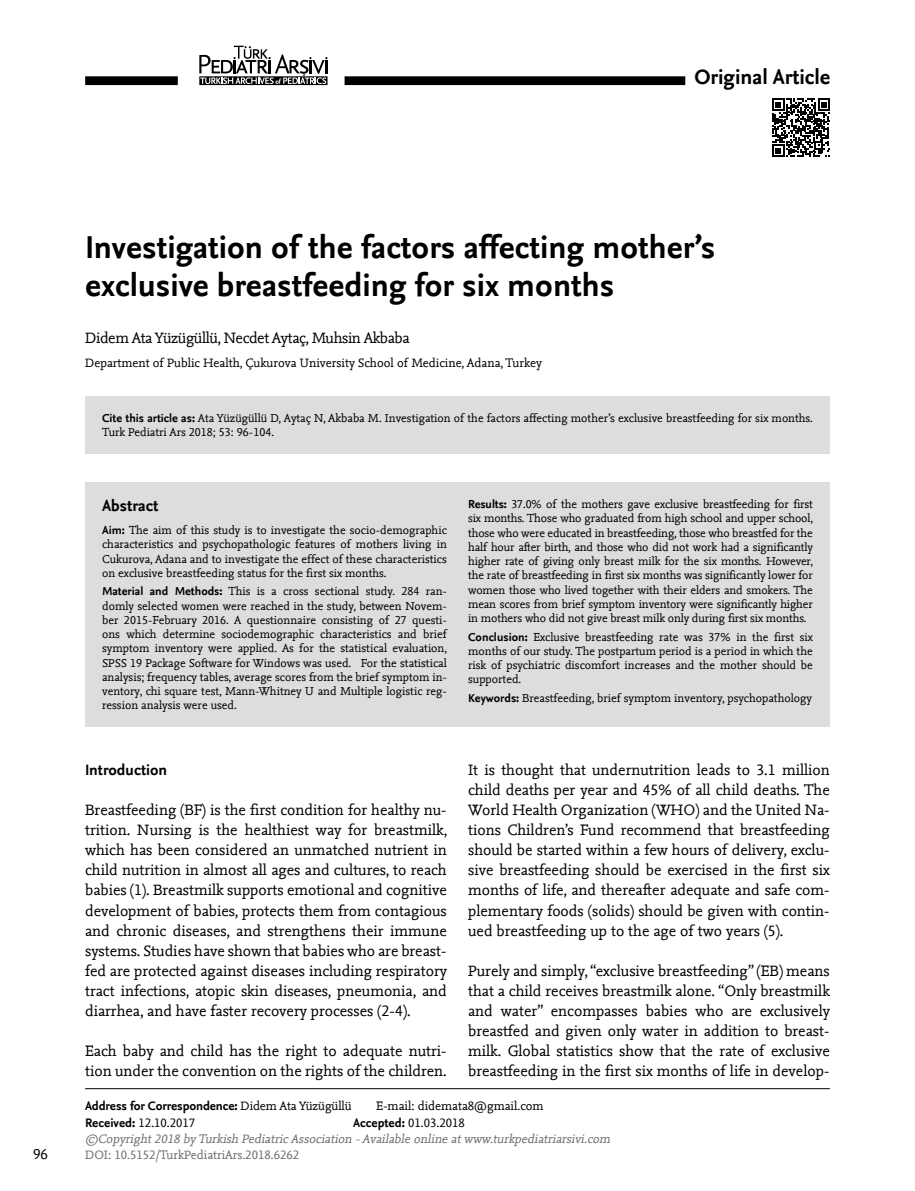
<style>
.page{position:relative;width:915px;height:1191px;background:#fff}
.page>*{position:absolute;margin:0;border:0;box-sizing:border-box;transform-origin:0 0}
.t1{font:700 33px/37.5px "Nexus Sans TF";color:#000}
.t2{font:700 21.75px "Nexus Sans TF";color:#000}
.t3{font:700 16.5px "Nexus Sans TF";color:#000}
.t4{font:15.75px/20.1px "Nexus Mix TF";color:#000;text-align:justify}
.t5{font:15.75px "Nexus Mix TF";letter-spacing:-.025em;color:#000}
.t6{font:700 15.75px "Nexus Sans TF";color:#000}
.t7{font:15px "Nexus Mix TF";color:#000}
.t8{font:12.75px "Nexus Mix TF";color:#000}
.t9{font:italic 12.75px/15.6px "Nexus Mix TF";color:#6d6e71}
.t10{font:700 12.75px "Nexus Sans TF";letter-spacing:-.01em;color:#000}
.t11{font:12.75px "Nexus Mix TF";color:#6d6e71}
.t12{font:12px/14.2px "Nexus Mix TF";color:#000;text-align:justify}
.s1{font-family:"Nexus Sans TF";font-weight:700}
.s2{font-family:"Nexus Mix TF";font-weight:400}
.s3{font-family:"Nexus Sans TF";font-weight:700;font-style:normal;color:#000}
.s4{font-style:normal;color:#000}
</style>
<div class="page">
<div style="left:85px;top:482px;width:744px;height:245px;background:#dcddde"></div>
<div style="left:85px;top:396px;width:744px;height:57px;background:#dcddde"></div>
<svg style="left:344px;top:76px;width:341px;height:9px;background:#090909"></svg>
<svg style="left:85px;top:76px;width:93px;height:9px"></svg>
<svg style="left:199px;top:46px;width:128px;height:39px"></svg>
<hr style="left:85px;top:1088px;width:744px;height:1px;background:#000">
<svg style="left:772px;top:98px;width:58px;height:59px"></svg>
<h2 class="t2" style="left:694px;top:64px;width:138px">Original Article</h2>
<p class="t7" style="left:33px;top:1145px;width:16px">96</p>
<h1 class="t1" style="left:85px;top:228px;width:631px">Investigation of the factors affecting mother’s exclusive breastfeeding for six months</h1>
<h3 class="t5" style="left:85px;top:328px;width:326px">Didem Ata Yüzügüllü, Necdet Aytaç, Muhsin Akbaba</h3>
<p class="t8" style="left:85px;top:355px;width:458px">Department of Public Health, Çukurova University School of Medicine, Adana, Turkey</p>
<p class="t12" style="left:102px;top:411px;width:712px"><span class="s1">Cite this article as:</span> Ata Yüzügüllü D, Aytaç N, Akbaba M. Investigation of the factors affecting mother’s exclusive breastfeeding for six months.<br>Turk Pediatri Ars 2018; 53: 96-104.</p>
<h3 class="t3" style="left:102px;top:496px;width:58px">Abstract</h3>
<p class="t12" style="left:102px;top:523px;width:346px"><span class="s1">Aim:</span> The aim of this study is to investigate the socio-demographic characteristics and psychopathologic features of mothers living in Cukurova, Adana and to investigate the effect of these characteristics on exclusive breastfeeding status for the first six months.</p>
<p class="t12" style="left:102px;top:584px;width:346px"><span class="s1">Material and Methods:</span> This is a cross sectional study. 284 ran&shy;domly selected women were reached in the study, between Novem&shy;ber 2015-February 2016. A questionnaire consisting of 27 questi&shy;ons which determine sociodemographic characteristics and brief symptom inventory were applied. As for the statistical evaluation, SPSS 19 Package Software for Windows was used. For the statistical analysis; frequency tables, average scores from the brief symptom in&shy;ventory, chi square test, Mann-Whitney U and Multiple logistic reg&shy;ression analysis were used.</p>
<h3 class="t6" style="left:85px;top:760px;width:84px">Introduction</h3>
<p class="t4" style="left:85px;top:800px;width:363px">Breastfeeding (BF) is the first condition for healthy nu&shy;trition. Nursing is the healthiest way for breastmilk, which has been considered an unmatched nutrient in child nutrition in almost all ages and cultures, to reach babies (1). Breastmilk supports emotional and cognitive development of babies, protects them from contagious and chronic diseases, and strengthens their immune systems. Studies have shown that babies who are breast&shy;fed are protected against diseases including respiratory tract infections, atopic skin diseases, pneumonia, and diarrhea, and have faster recovery processes (2-4).</p>
<h3 class="t4" style="left:85px;top:1041px;width:363px">Each baby and child has the right to adequate nutri&shy;tion under the convention on the rights of the children.</h3>
<p class="t12" style="left:468px;top:497px;width:346px"><span class="s1">Results:</span> 37.0% of the mothers gave exclusive breastfeeding for first six months. Those who graduated from high school and upper school, those who were educated in breastfeeding, those who breastfed for the half hour after birth, and those who did not work had a significantly higher rate of giving only breast milk for the six months. However, the rate of breastfeeding in first six months was significantly lower for women those who lived together with their elders and smokers. The mean scores from brief symptom inventory were significantly higher in mothers who did not give breast milk only during first six months.</p>
<p class="t12" style="left:468px;top:629px;width:346px"><span class="s1">Conclusion:</span> Exclusive breastfeeding rate was 37% in the first six months of our study. The postpartum period is a period in which the risk of psychiatric discomfort increases and the mother should be supported.</p>
<p class="t12" style="left:468px;top:690px;width:345px"><span class="s1">Keywords:</span> Breastfeeding, brief symptom inventory, psychopathology</p>
<p class="t4" style="left:468px;top:759px;width:363px">It is thought that undernutrition leads to 3.1 million child deaths per year and 45% of all child deaths. The World Health Organization (WHO) and the United Na&shy;tions Children’s Fund recommend that breastfeeding should be started within a few hours of delivery, exclu&shy;sive breastfeeding should be exercised in the first six months of life, and thereafter adequate and safe com&shy;plementary foods (solids) should be given with contin&shy;ued breastfeeding up to the age of two years (5).</p>
<p class="t4" style="left:468px;top:960px;width:363px">Purely and simply, “exclusive breastfeeding” (EB) means that a child receives breastmilk alone. “Only breastmilk and water” encompasses babies who are exclusively breastfed and given only water in addition to breast&shy;milk. Global statistics show that the rate of exclusive breastfeeding in the first six months of life in develop-</p>
<p class="t10" style="left:85px;top:1098px;width:268px">Address for Correspondence: <span class="s2">Didem Ata Yüzügüllü</span></p>
<p class="t8" style="left:376px;top:1098px;width:169px">E-mail: didemata8@gmail.com</p>
<p class="t8" style="left:85px;top:1115px;width:112px"><span class="s1">Received:</span> 12.10.2017</p>
<p class="t9" style="left:85px;top:1115px;width:529px;text-indent:268px"><span class="s3">Accepted:</span> <span class="s4">01.03.2018<br></span>©Copyright2018 by Turkish Pediatric Association -Available online atwww.turkpediatriarsivi.com</p>
<p class="t11" style="left:85px;top:1146px;width:215px">DOI: 10.5152/TurkPediatriArs.2018.6262</p>
</div>
